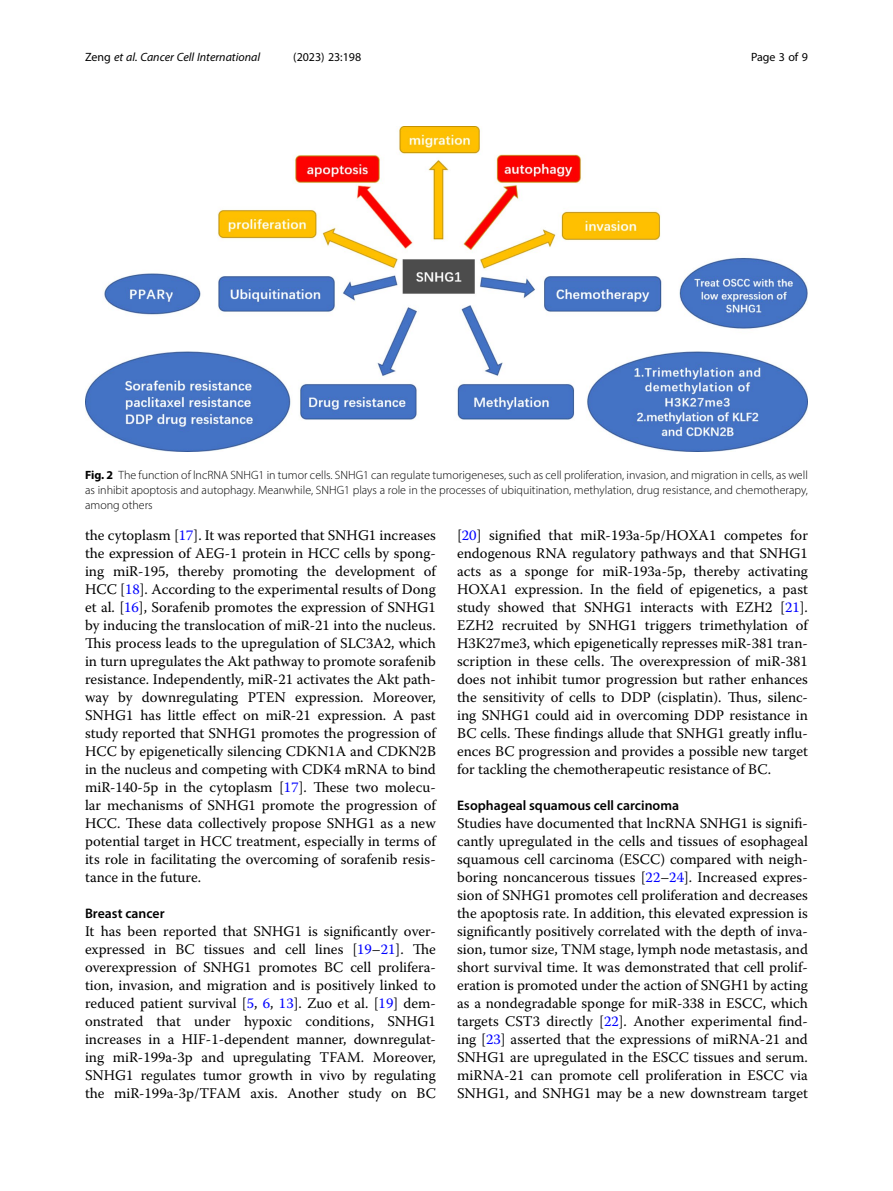
<style>
.page{position:relative;width:893px;height:1191px;background:#fff}
.page>*{position:absolute;margin:0;border:0;box-sizing:border-box;transform-origin:0 0}
.Body_Text{font:14.7px/18px "Warnock Pro";color:#000;text-align:justify}
.Head_2{font:600 13.8px "Myriad Pro";color:#000}
.Figure_Caption{font:300 12px/15px "Myriad Pro";color:#000;text-align:justify}
.t1{font:italic 12px "Myriad Pro";color:#000}
.t2{font:12px "Myriad Pro";color:#000}
.s1{font-style:normal}
.s2{font-weight:700}
.s3{color:#00f}
</style>
<div class="page">
<img style="left:85px;top:126px;width:723px;height:325px">
<p class="t1" style="left:85px;top:50px;width:177px"><span class="s1">Zeng</span> et al. Cancer Cell International</p>
<p class="t2" style="left:293px;top:50px;width:70px">(2023) 23:198</p>
<p class="t2" style="left:751px;top:50px;width:58px">Page 3 of 9</p>
<p class="Figure_Caption" style="left:85px;top:467px;width:724px"><span class="s2">Fig. 2</span> The function of lncRNA SNHG1 in tumor cells. SNHG1 can regulate tumorigeneses, such as cell proliferation, invasion, and migration in cells, as well as inhibit apoptosis and autophagy. Meanwhile, SNHG1 plays a role in the processes of ubiquitination, methylation, drug resistance, and chemotherapy, among others</p>
<p class="Body_Text" style="left:85px;top:526px;width:352px">the cytoplasm [<span class="s3">17</span>]. It was reported that SNHG1 increases the expression of AEG-1 protein in HCC cells by spong&shy;ing miR-195, thereby promoting the development of HCC [<span class="s3">18</span>]. According to the experimental results of Dong et al. [<span class="s3">16</span>], Sorafenib promotes the expression of SNHG1 by inducing the translocation of miR-21 into the nucleus.<br>This process leads to the upregulation of SLC3A2, which in turn upregulates the Akt pathway to promote sorafenib resistance. Independently, miR-21 activates the Akt path&shy;way by downregulating PTEN expression. Moreover, SNHG1 has little effect on miR-21 expression. A past study reported that SNHG1 promotes the progression of HCC by epigenetically silencing CDKN1A and CDKN2B in the nucleus and competing with CDK4 mRNA to bind miR-140-5p in the cytoplasm [<span class="s3">17</span>]. These two molecu&shy;lar mechanisms of SNHG1 promote the progression of HCC. These data collectively propose SNHG1 as a new potential target in HCC treatment, especially in terms of its role in facilitating the overcoming of sorafenib resis&shy;tance in the future.</p>
<p class="Head_2" style="left:85px;top:905px;width:81px">Breast cancer</p>
<p class="Body_Text" style="left:85px;top:922px;width:352px">It has been reported that SNHG1 is significantly over&shy;expressed in BC tissues and cell lines [<span class="s3">19</span>–<span class="s3">21</span>]. The overexpression of SNHG1 promotes BC cell prolifera&shy;tion, invasion, and migration and is positively linked to reduced patient survival [<span class="s3">5</span>, <span class="s3">6</span>, <span class="s3">13</span>]. Zuo et al. [<span class="s3">19</span>] dem&shy;onstrated that under hypoxic conditions, SNHG1 increases in a HIF-1-dependent manner, downregulat&shy;ing miR-199a-3p and upregulating TFAM. Moreover, SNHG1 regulates tumor growth in vivo by regulating the miR-199a-3p/TFAM axis. Another study on BC</p>
<p class="Body_Text" style="left:457px;top:526px;width:352px">[<span class="s3">20</span>] signified that miR-193a-5p/HOXA1 competes for endogenous RNA regulatory pathways and that SNHG1 acts as a sponge for miR-193a-5p, thereby activating HOXA1 expression. In the field of epigenetics, a past study showed that SNHG1 interacts with EZH2 [<span class="s3">21</span>].<br>EZH2 recruited by SNHG1 triggers trimethylation of H3K27me3, which epigenetically represses miR-381 tran&shy;scription in these cells. The overexpression of miR-381 does not inhibit tumor progression but rather enhances the sensitivity of cells to DDP (cisplatin). Thus, silenc&shy;ing SNHG1 could aid in overcoming DDP resistance in BC cells. These findings allude that SNHG1 greatly influ&shy;ences BC progression and provides a possible new target for tackling the chemotherapeutic resistance of BC.</p>
<p class="Head_2" style="left:457px;top:797px;width:223px">Esophageal squamous cell carcinoma</p>
<p class="Body_Text" style="left:457px;top:814px;width:352px">Studies have documented that lncRNA SNHG1 is signifi&shy;cantly upregulated in the cells and tissues of esophageal squamous cell carcinoma (ESCC) compared with neigh&shy;boring noncancerous tissues [<span class="s3">22</span>–<span class="s3">24</span>]. Increased expres&shy;sion of SNHG1 promotes cell proliferation and decreases the apoptosis rate. In addition, this elevated expression is significantly positively correlated with the depth of inva&shy;sion, tumor size, TNM stage, lymph node metastasis, and short survival time. It was demonstrated that cell prolif&shy;eration is promoted under the action of SNGH1 by acting as a nondegradable sponge for miR-338 in ESCC, which targets CST3 directly [<span class="s3">22</span>]. Another experimental find&shy;ing [<span class="s3">23</span>] asserted that the expressions of miRNA-21 and SNHG1 are upregulated in the ESCC tissues and serum. miRNA-21 can promote cell proliferation in ESCC via SNHG1, and SNHG1 may be a new downstream target</p>
</div>
